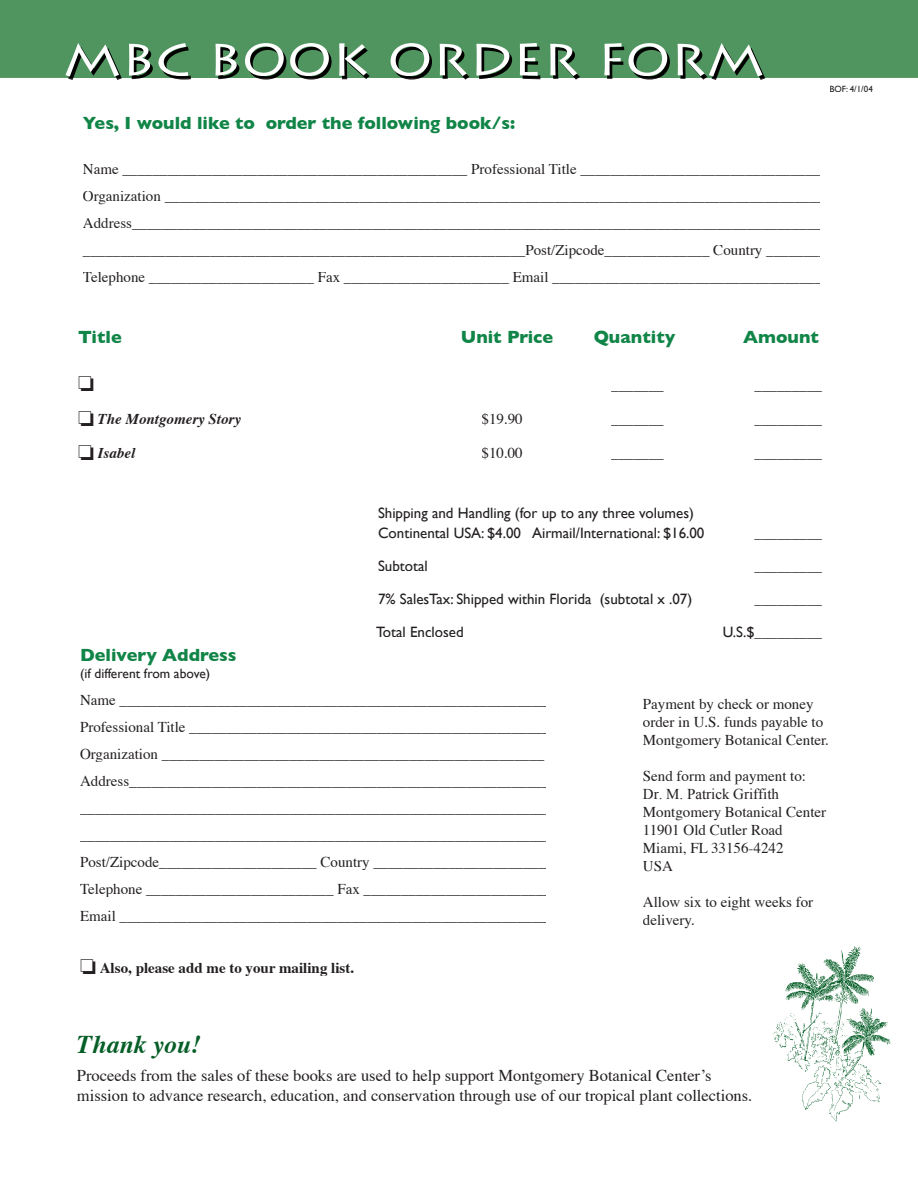
<style>
.page{position:relative;width:918px;height:1188px;background:#fff}
.page>*{position:absolute;margin:0;border:0;box-sizing:border-box;transform-origin:0 0}
.t1{font:45px "Lithos";color:#231f20;scale:1.18 1}
.t2{font:45px "Lithos";color:#fff;scale:1.18 1}
.t3{font:italic 700 25.5px "Times";color:#065e27}
.t4{font:700 18px "Gill Sans";color:#118547}
.t5{font:16.5px/19.8px "Times";color:#231f20}
.t6{font:15px/27px "Times";color:#231f20}
.t7{font:15px/19.5px "Gill Sans";color:#231f20}
.t8{font:700 15px "Times";color:#231f20}
.t9{font:italic 700 15px "Times";color:#231f20}
.t10{font:15px "Times New Roman";color:#231f20}
.t11{font:13.5px "Gill Sans";color:#231f20}
.t12{font:9px "Gill Sans";color:#231f20}
.s1{font-family:"Gill Sans"}
</style>
<div class="page">
<div style="left:0;top:0;width:918px;height:78px;background:#509560"></div>
<div style="left:68px;top:46px;width:697px;height:32px;background:#509560"></div>
<img style="left:772px;top:946px;width:119px;height:176px">
<h1 class="t2" style="left:208px;top:34px;width:30px">B</h1>
<h1 class="t1" style="left:66px;top:37px;width:596px">MBC BOOK ORDER FORM</h1>
<p class="t12" style="left:830px;top:83px;width:45px">BOF: 4/1/04</p>
<p class="t4" style="left:83px;top:113px;width:434px">Yes, I would like to order the following book/s:</p>
<p class="t6" style="left:83px;top:157px;width:745px">Name ______________________________________________ Professional Title ________________________________ Organization ________________________________________________________________________________________ Address____________________________________________________________________________________________ ___________________________________________________________Post/Zipcode______________ Country ________ Telephone ______________________ Fax ______________________ Email ____________________________________</p>
<p class="t4" style="left:78px;top:326px;width:45px">Title</p>
<p class="t4" style="left:461px;top:326px;width:94px">Unit Price</p>
<p class="t4" style="left:594px;top:326px;width:83px">Quantity</p>
<p class="t4" style="left:743px;top:326px;width:77px">Amount</p>
<p class="t9" style="left:78px;top:409px;width:165px">❏ The Montgomery Story</p>
<p class="t6" style="left:482px;top:406px;width:43px">$19.90</p>
<p class="t9" style="left:78px;top:443px;width:59px">❏ Isabel</p>
<p class="t6" style="left:482px;top:441px;width:43px">$10.00</p>
<p class="t6" style="left:611px;top:372px;width:54px">_______</p>
<p class="t6" style="left:754px;top:372px;width:69px">_________</p>
<p class="t6" style="left:611px;top:406px;width:54px">_______</p>
<p class="t6" style="left:754px;top:406px;width:69px">_________</p>
<p class="t6" style="left:611px;top:441px;width:54px">_______</p>
<p class="t6" style="left:754px;top:441px;width:69px">_________</p>
<p class="t7" style="left:378px;top:503px;width:328px">Shipping and Handling (for up to any three volumes)<br>Continental USA: $4.00 Airmail/International: $16.00</p>
<p class="t7" style="left:378px;top:556px;width:51px">Subtotal</p>
<p class="t6" style="left:754px;top:520px;width:69px">_________</p>
<p class="t6" style="left:754px;top:553px;width:69px">_________</p>
<p class="t7" style="left:378px;top:589px;width:316px">7% SalesTax: Shipped within Florida (subtotal x .07)</p>
<p class="t6" style="left:754px;top:586px;width:69px">_________</p>
<p class="t7" style="left:376px;top:622px;width:89px">Total Enclosed</p>
<p class="t6" style="left:723px;top:619px;width:101px"><span class="s1">U.S.$</span>_________</p>
<p class="t4" style="left:80px;top:645px;width:158px">Delivery Address</p>
<p class="t11" style="left:80px;top:665px;width:132px">(if different from above)</p>
<p class="t6" style="left:80px;top:687px;width:476px">Name _________________________________________________________ Professional Title ________________________________________________ Organization ___________________________________________________ Address________________________________________________________ _______________________________________________________________ _______________________________________________________________ Post/Zipcode_____________________ Country ________________________ Telephone _________________________ Fax _________________________ Email __________________________________________________________</p>
<p class="t8" style="left:80px;top:958px;width:276px">❏ Also, please add me to your mailing list.</p>
<p class="t6" style="left:643px;top:696px;width:188px;line-height:18px">Payment by check or money order in U.S. funds payable to<br>Montgomery Botanical Center.</p>
<p class="t6" style="left:643px;top:764px;width:165px">Send form and payment to:</p>
<p class="t10" style="left:643px;top:784px;width:138px">Dr. M. Patrick Griffith</p>
<p class="t6" style="left:643px;top:804px;width:185px;line-height:18px">Montgomery Botanical Center<br>11901 Old Cutler Road<br>Miami, FL 33156-4242<br>USA</p>
<p class="t6" style="left:643px;top:894px;width:172px;line-height:18px">Allow six to eight weeks for delivery.</p>
<h2 class="t3" style="left:77px;top:1028px;width:125px">Thank you!</h2>
<p class="t5" style="left:77px;top:1066px;width:677px">Proceeds from the sales of these books are used to help support Montgomery Botanical Centerʼs mission to advance research, education, and conservation through use of our tropical plant collections.</p>
</div>
